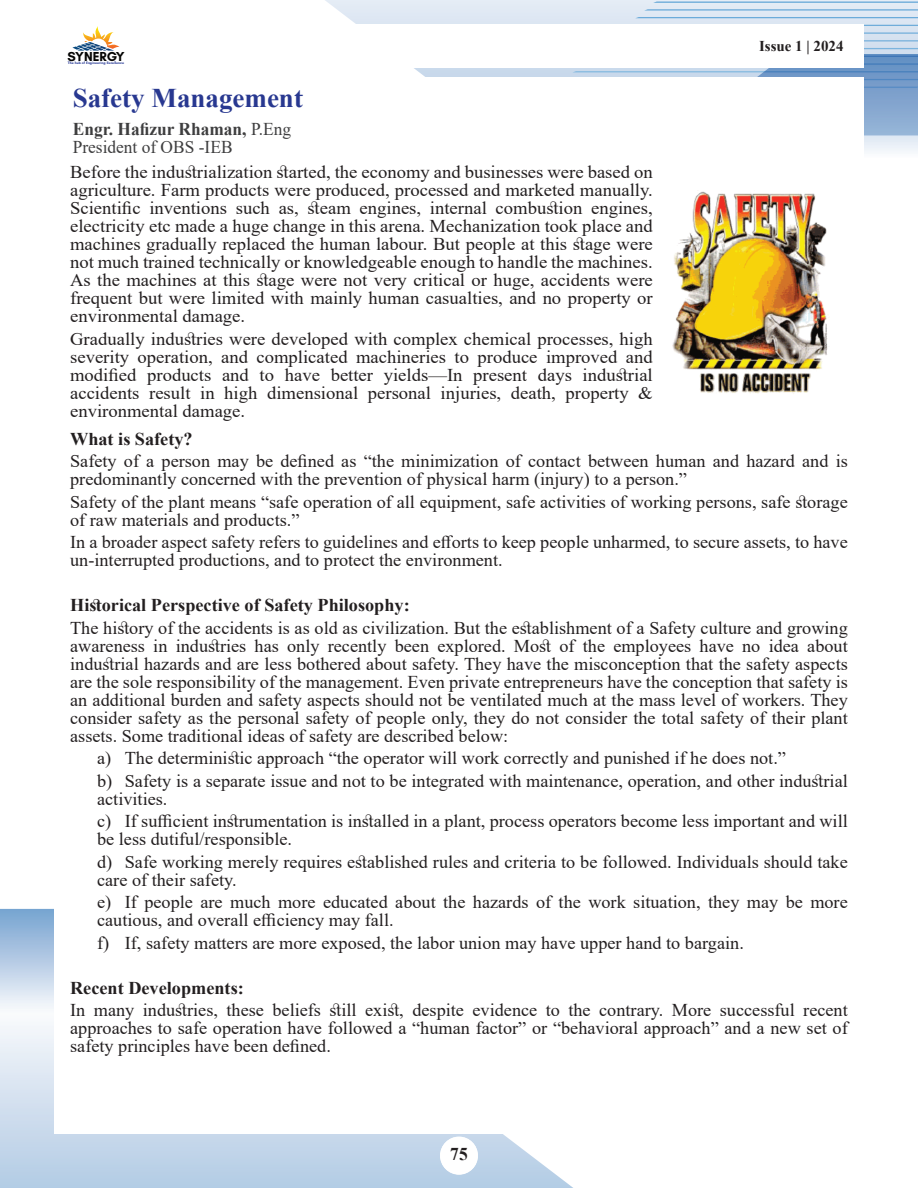
<style>
.page{position:relative;width:918px;height:1188px;background:#fff}
.page>*{position:absolute;margin:0;border:0;box-sizing:border-box;transform-origin:0 0}
.t1{font:700 27px "Times New Roman";color:#283890}
.t2{font:18px/18px "Times New Roman";color:#231f20}
.t3{font:18px/18px "Times New Roman";color:#231f20;text-align:justify;scale:1.04 1}
.t4{font:700 18px "Times New Roman";color:#231f20}
.t5{font:18px/18px "Times New Roman";color:#3e3e3f}
.t6{font:700 15px "Times New Roman";color:#231f20}
.t7{font:700 13.2px "Glacial Indifference";color:#050504}
.t8{font:700 3.6px "Glacial Indifference";color:#293b96}
.s1{font-weight:700}
</style>
<div class="page">
<svg style="left:325px;top:0;width:593px;height:77px;background:#dfe8f3"></svg>
<svg style="left:653px;top:2px;width:265px;height:1px"></svg>
<svg style="left:644px;top:9px;width:274px;height:2px"></svg>
<svg style="left:635px;top:17px;width:283px;height:1px"></svg>
<svg style="left:864px;top:25px;width:54px;height:1px"></svg>
<svg style="left:864px;top:32px;width:54px;height:2px"></svg>
<svg style="left:864px;top:40px;width:54px;height:1px"></svg>
<svg style="left:555px;top:48px;width:363px;height:104px;background:#99b7d8"></svg>
<svg style="left:0;top:1028px;width:573px;height:160px;background:#c5d7ea"></svg>
<svg style="left:0;top:909px;width:54px;height:119px"></svg>
<div style="left:54px;top:78px;width:810px;height:1056px;background:#fff"></div>
<div style="left:54px;top:25px;width:810px;height:43px;background:#fff"></div>
<svg style="left:72px;top:26px;width:48px;height:25px"></svg>
<svg style="left:440px;top:1137px;width:38px;height:38px"></svg>
<div style="left:440px;top:1137px;width:38px;height:37px;background:#fff;border-radius:50%"></div>
<img style="left:672px;top:191px;width:156px;height:203px">
<p class="t7" style="left:67px;top:48px;width:59px">SYNERGY</p>
<p class="t8" style="left:68px;top:61px;width:58px">The hub of Engineering Excellence</p>
<p class="t6" style="left:759px;top:35px;width:86px">Issue 1 | 2024</p>
<h1 class="t1" style="left:73px;top:78px;width:232px">Safety Management</h1>
<p class="t5" style="left:73px;top:120px;width:220px"><span class="s1">Engr. Hafizur Rhaman,</span> P.Eng<br>President of OBS -IEB</p>
<p class="t3" style="left:70px;top:163px;width:562px">Before the industrialization started, the economy and businesses were based on agriculture. Farm products were produced, processed and marketed manually.<br>Scientific inventions such as, steam engines, internal combustion engines, electricity etc made a huge change in this arena. Mechanization took place and machines gradually replaced the human labour. But people at this stage were not much trained technically or knowledgeable enough to handle the machines.<br>As the machines at this stage were not very critical or huge, accidents were frequent but were limited with mainly human casualties, and no property or environmental damage.</p>
<p class="t3" style="left:70px;top:329px;width:562px">Gradually industries were developed with complex chemical processes, high severity operation, and complicated machineries to produce improved and modified products and to have better yields—In present days industrial accidents result in high dimensional personal injuries, death, property &amp; environmental damage.</p>
<p class="t4" style="left:70px;top:426px;width:124px">What is Safety?</p>
<p class="t2" style="left:70px;top:451px;width:779px">Safety of a person may be defined as “the minimization of contact between human and hazard and is predominantly concerned with the prevention of physical harm (injury) to a person.”</p>
<p class="t2" style="left:70px;top:492px;width:779px">Safety of the plant means “safe operation of all equipment, safe activities of working persons, safe storage of raw materials and products.”</p>
<p class="t2" style="left:70px;top:532px;width:779px">In a broader aspect safety refers to guidelines and efforts to keep people unharmed, to secure assets, to have un-interrupted productions, and to protect the environment.</p>
<p class="t4" style="left:70px;top:592px;width:341px">Historical Perspective of Safety Philosophy:</p>
<p class="t2" style="left:70px;top:618px;width:779px;text-align:justify">The history of the accidents is as old as civilization. But the establishment of a Safety culture and growing awareness in industries has only recently been explored. Most of the employees have no idea about industrial hazards and are less bothered about safety. They have the misconception that the safety aspects are the sole responsibility of the management. Even private entrepreneurs have the conception that safety is an additional burden and safety aspects should not be ventilated much at the mass level of workers. They consider safety as the personal safety of people only, they do not consider the total safety of their plant assets. Some traditional ideas of safety are described below:</p>
<p class="t2" style="left:97px;top:746px;width:752px;line-height:22.5px">a) The deterministic approach “the operator will work correctly and punished if he does not.”<br>b) Safety is a separate issue and not to be integrated with maintenance, operation, and other industrial</p>
<p class="t2" style="left:97px;top:787px;width:752px;line-height:22.5px">activities.<br>c) If sufficient instrumentation is installed in a plant, process operators become less important and will</p>
<p class="t2" style="left:97px;top:827px;width:752px;line-height:22.5px">be less dutiful/responsible.<br>d) Safe working merely requires established rules and criteria to be followed. Individuals should take</p>
<p class="t2" style="left:97px;top:868px;width:752px;line-height:22.5px">care of their safety.<br>e) If people are much more educated about the hazards of the work situation, they may be more</p>
<p class="t2" style="left:97px;top:908px;width:648px;line-height:22.5px">cautious, and overall efficiency may fall.<br>f) If, safety matters are more exposed, the labor union may have upper hand to bargain.</p>
<p class="t4" style="left:70px;top:975px;width:175px">Recent Developments:</p>
<p class="t2" style="left:70px;top:1000px;width:779px;text-align:justify">In many industries, these beliefs still exist, despite evidence to the contrary. More successful recent approaches to safe operation have followed a “human factor” or “behavioral approach” and a new set of safety principles have been defined.</p>
<p class="t4" style="left:450px;top:1141px;width:19px">7 51</p>
</div>
